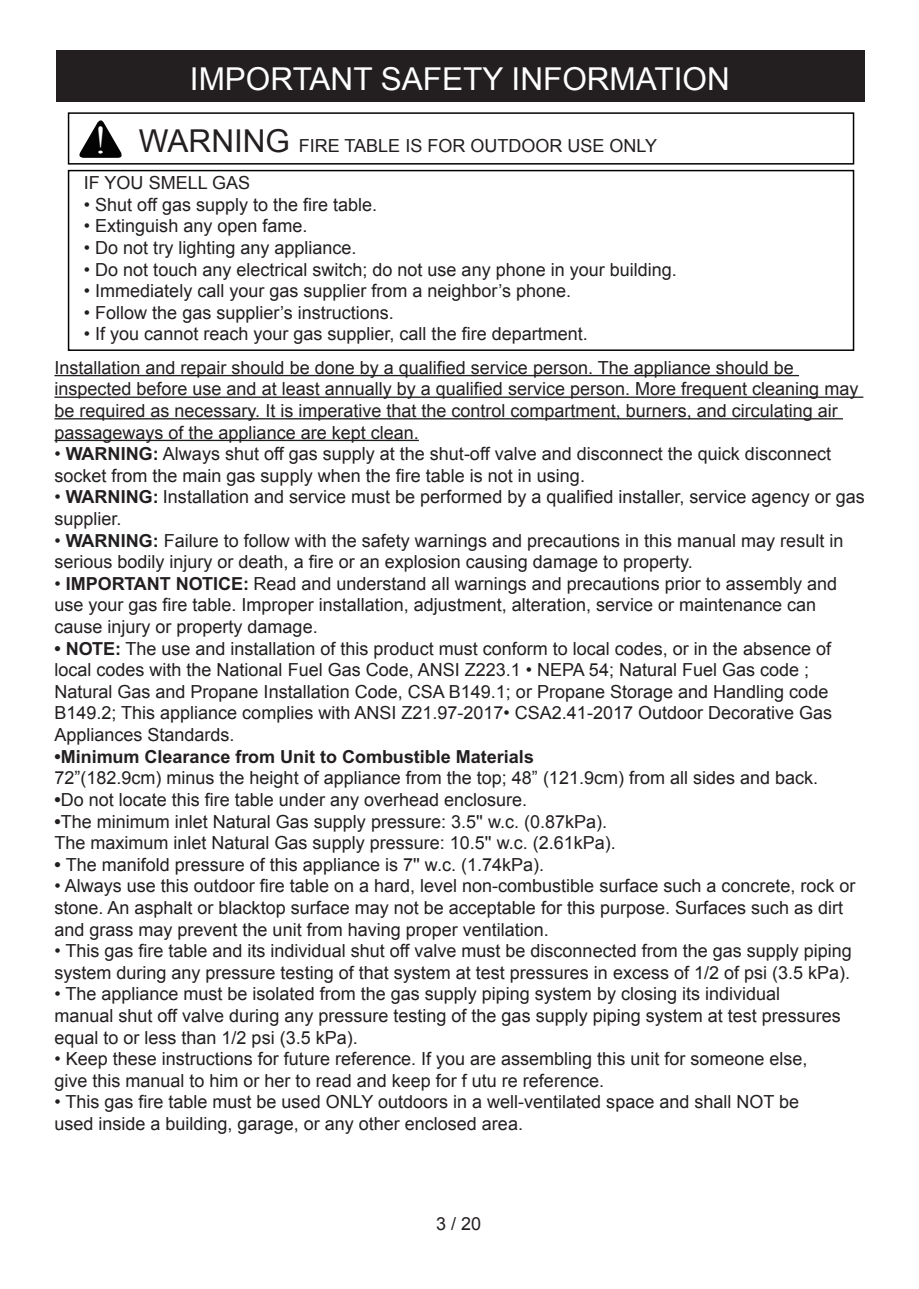
<style>
.page{position:relative;width:919px;height:1289px;background:#fff}
.page>*{position:absolute;margin:0;border:0;box-sizing:border-box;transform-origin:0 0}
.t1{font:31.5px "Arial";color:#fff}
.t2{font:18px/21.6px "Arial";color:#231f20}
.t3{font:700 18px "Arial";color:#231f20}
.s1{font-family:"Times New Roman";font-size:39px;color:#fff}
.s2{font-size:31.5px}
.s3{font-weight:700}
</style>
<div class="page">
<div style="left:56px;top:50px;width:808px;height:51px;background:#231f20"></div>
<div style="left:68px;top:112px;width:786px;height:53px;border:2px solid #030303"></div>
<svg style="left:79px;top:120px;width:43px;height:38px"></svg>
<div style="left:68px;top:170px;width:786px;height:181px;border:2px solid #030303"></div>
<hr style="left:54px;top:375px;width:745px;height:1px;background:#231f20">
<hr style="left:54px;top:396px;width:809px;height:2px;background:#231f20">
<hr style="left:54px;top:418px;width:788px;height:1px;background:#231f20">
<hr style="left:54px;top:440px;width:365px;height:1px;background:#231f20">
<h1 class="t1" style="left:190px;top:58px;width:541px">IMPORTANT SAFETY INFORMATION</h1>
<p class="t2" style="left:84px;top:127px;width:574px;line-height:37px;text-indent:10px"><span class="s1">!</span> <span class="s2">WARNING</span> FIRE TABLE IS FOR OUTDOOR USE ONLY<br>IF YOU SMELL GAS</p>
<p class="t2" style="left:84px;top:194px;width:295px">• Shut off gas supply to the fire table.</p>
<p class="t2" style="left:84px;top:215px;width:225px">• Extinguish any open fame.</p>
<p class="t2" style="left:84px;top:237px;width:274px">• Do not try lighting any appliance.</p>
<p class="t2" style="left:84px;top:258px;width:594px">• Do not touch any electrical switch; do not use any phone in your building.</p>
<p class="t2" style="left:84px;top:280px;width:488px">• Immediately call your gas supplier from a neighbor’s phone.</p>
<p class="t2" style="left:84px;top:302px;width:311px">• Follow the gas supplier’s instructions.</p>
<p class="t2" style="left:54px;top:317px;width:741px;line-height:33.3px;text-indent:30px">• If you cannot reach your gas supplier, call the fire department.<br>Installation and repair should be done by a qualified service person. The appliance should be</p>
<p class="t2" style="left:54px;top:378px;width:805px">inspected before use and at least annually by a qualified service person. More frequent cleaning may be required as necessary. It is imperative that the control compartment, burners, and circulating air passageways of the appliance are kept clean.</p>
<p class="t2" style="left:54px;top:443px;width:778px">• <span class="s3">WARNING:</span> Always shut off gas supply at the shut-off valve and disconnect the quick disconnect socket from the main gas supply when the fire table is not in using.</p>
<p class="t2" style="left:54px;top:486px;width:811px">• <span class="s3">WARNING:</span> Installation and service must be performed by a qualified installer, service agency or gas supplier.</p>
<p class="t2" style="left:54px;top:529px;width:790px">• <span class="s3">WARNING:</span> Failure to follow with the safety warnings and precautions in this manual may result in serious bodily injury or death, a fire or an explosion causing damage to property.</p>
<p class="t2" style="left:54px;top:573px;width:784px">• <span class="s3">IMPORTANT NOTICE:</span> Read and understand all warnings and precautions prior to assembly and use your gas fire table. Improper installation, adjustment, alteration, service or maintenance can cause injury or property damage.</p>
<p class="t2" style="left:54px;top:637px;width:779px"><span class="s3">• NOTE:</span> The use and installation of this product must conform to local codes, or in the absence of local codes with the National Fuel Gas Code, ANSI Z223.1 • NEPA 54; Natural Fuel Gas code ; Natural Gas and Propane Installation Code, CSA B149.1; or Propane Storage and Handling code B149.2; This appliance complies with ANSI Z21.97-2017• CSA2.41-2017 Outdoor Decorative Gas Appliances Standards.</p>
<p class="t3" style="left:54px;top:745px;width:481px">•Minimum Clearance from Unit to Combustible Materials</p>
<p class="t2" style="left:54px;top:767px;width:765px">72”(182.9cm) minus the height of appliance from the top; 48” (121.9cm) from all sides and back.</p>
<p class="t2" style="left:54px;top:789px;width:474px"><span class="s3">•</span>Do not locate this fire table under any overhead enclosure.</p>
<p class="t2" style="left:54px;top:810px;width:563px"><span class="s3">•</span>The minimum inlet Natural Gas supply pressure: 3.5'' w.c. (0.87kPa).<br>The maximum inlet Natural Gas supply pressure: 10.5'' w.c. (2.61kPa).</p>
<p class="t2" style="left:54px;top:853px;width:491px"><span class="s3">•</span> The manifold pressure of this appliance is 7'' w.c. (1.74kPa).</p>
<p class="t2" style="left:54px;top:875px;width:802px">• Always use this outdoor fire table on a hard, level non-combustible surface such a concrete, rock or stone. An asphalt or blacktop surface may not be acceptable for this purpose. Surfaces such as dirt and grass may prevent the unit from having proper ventilation.</p>
<p class="t2" style="left:54px;top:940px;width:799px">• This gas fire table and its individual shut off valve must be disconnected from the gas supply piping system during any pressure testing of that system at test pressures in excess of 1/2 of psi (3.5 kPa).</p>
<p class="t2" style="left:54px;top:983px;width:788px">• The appliance must be isolated from the gas supply piping system by closing its individual manual shut off valve during any pressure testing of the gas supply piping system at test pressures equal to or less than 1/2 psi (3.5 kPa).</p>
<p class="t2" style="left:54px;top:1048px;width:754px">• Keep these instructions for future reference. If you are assembling this unit for someone else, give this manual to him or her to read and keep for f utu re reference.</p>
<p class="t2" style="left:54px;top:1091px;width:746px">• This gas fire table must be used ONLY outdoors in a well-ventilated space and shall NOT be used inside a building, garage, or any other enclosed area.</p>
<p class="t2" style="left:436px;top:1213px;width:47px">3 / 20</p>
</div>
